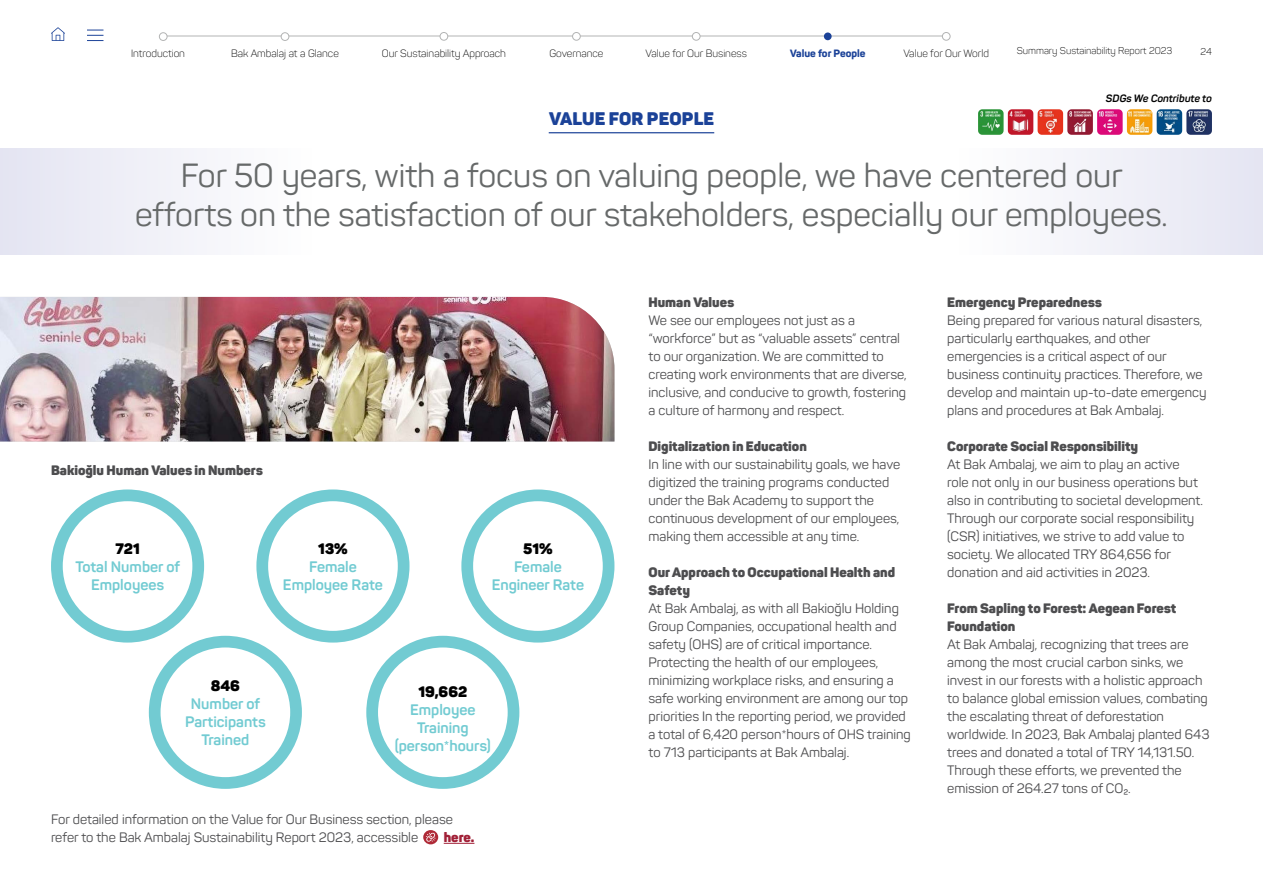
<style>
.page{position:relative;width:1263px;height:893px;background:#fff}
.page>*{position:absolute;margin:0;border:0;box-sizing:border-box;transform-origin:0 0}
.t1{font:33px/39.6px "Panton";color:#666969;text-align:center}
.t2{font:900 18px "Panton";letter-spacing:.01em;color:#1b4298}
.t3{font:700 15px/18px "Panton";color:#72cbd2;text-align:center}
.t4{font:900 15px "Panton";color:#000}
.t5{font:13.5px/18px "Panton";color:#4d4d4f}
.t6{font:900 13.5px/18px "Panton";color:#4d4d4f}
.t7{font:900 13.5px "Panton";color:#a12037}
.t8{font:300 10.5px "Panton";color:#000}
.t9{font:italic 700 10.5px "Panton";color:#000}
.t10{font:800 10.5px "Panton";color:#1b4298}
.t11{font:300 9.75px "Panton";color:#000}
</style>
<div class="page">
<svg style="left:51px;top:27px;width:14px;height:14px"></svg>
<svg style="left:87px;top:30px;width:16px;height:11px"></svg>
<hr style="left:160px;top:36px;width:787px;height:1px;background:#666969">
<div style="left:281px;top:33px;width:8px;height:7px;background:#fff;border-radius:50%"></div>
<div style="left:281px;top:32px;width:8px;height:9px;border:1px solid #b3b4b4;border-radius:50%"></div>
<div style="left:159px;top:33px;width:8px;height:7px;background:#fff;border-radius:50%"></div>
<div style="left:159px;top:32px;width:8px;height:9px;border:1px solid #b3b4b4;border-radius:50%"></div>
<div style="left:440px;top:32px;width:8px;height:8px;background:#fff;border-radius:50%"></div>
<div style="left:440px;top:32px;width:8px;height:8px;border:1px solid #b3b4b4;border-radius:50%"></div>
<div style="left:572px;top:32px;width:8px;height:8px;background:#fff;border-radius:50%"></div>
<div style="left:572px;top:32px;width:8px;height:8px;border:1px solid #b3b4b4;border-radius:50%"></div>
<div style="left:692px;top:32px;width:8px;height:8px;background:#fff;border-radius:50%"></div>
<div style="left:692px;top:32px;width:8px;height:8px;border:1px solid #b3b4b4;border-radius:50%"></div>
<div style="left:824px;top:32px;width:8px;height:8px;background:#1b4298;border-radius:50%"></div>
<div style="left:942px;top:32px;width:8px;height:8px;background:#fff;border-radius:50%"></div>
<div style="left:942px;top:32px;width:8px;height:8px;border:1px solid #b3b4b4;border-radius:50%"></div>
<div style="left:1074px;top:148px;width:189px;height:106px;background:#ecedf6"></div>
<div style="left:0;top:148px;width:667px;height:106px;background:linear-gradient(to right,#ebecf5,#fff)"></div>
<hr style="left:549px;top:132px;width:165px;height:1px;background:#1b4298">
<svg style="left:51px;top:489px;width:563px;height:300px"></svg>
<img style="left:0;top:297px;width:614px;height:144px">
<img style="left:1186px;top:109px;width:26px;height:26px">
<img style="left:1127px;top:109px;width:25px;height:26px">
<img style="left:1037px;top:109px;width:26px;height:26px">
<img style="left:1097px;top:109px;width:26px;height:26px">
<img style="left:1008px;top:109px;width:25px;height:26px">
<img style="left:1067px;top:109px;width:26px;height:26px">
<img style="left:978px;top:109px;width:25px;height:26px">
<img style="left:1157px;top:109px;width:25px;height:26px">
<hr style="left:444px;top:843px;width:30px;height:1px;background:#a12037">
<svg style="left:423px;top:830px;width:15px;height:14px"></svg>
<p class="t8" style="left:131px;top:47px;width:55px">Introduction</p>
<p class="t8" style="left:231px;top:47px;width:109px">Bak Ambalaj at a Glance</p>
<p class="t8" style="left:382px;top:47px;width:126px">Our Sustainability Approach</p>
<p class="t8" style="left:549px;top:47px;width:56px">Governance</p>
<p class="t8" style="left:645px;top:47px;width:103px">Value for Our Business</p>
<p class="t10" style="left:790px;top:47px;width:77px">Value for People</p>
<p class="t8" style="left:903px;top:47px;width:87px">Value for Our World</p>
<p class="t11" style="left:1017px;top:45px;width:157px">Summary Sustainability Report 2023</p>
<p class="t11" style="left:1200px;top:45px;width:13px">24</p>
<p class="t9" style="left:1106px;top:91px;width:108px">SDGs We Contribute to</p>
<h2 class="t2" style="left:549px;top:107px;width:167px">VALUE FOR PEOPLE</h2>
<h1 class="t1" style="left:135px;top:155px;width:1034px">For 50 years, with a focus on valuing people, we have centered our efforts on the satisfaction of our stakeholders, especially our employees.</h1>
<p class="t6" style="left:51px;top:461px;width:213px">Bakioğlu Human Values in Numbers</p>
<p class="t4" style="left:115px;top:539px;width:26px">721</p>
<p class="t3" style="left:75px;top:557px;width:106px">Total Number of<br>Employees</p>
<p class="t4" style="left:318px;top:539px;width:31px">13%</p>
<p class="t3" style="left:283px;top:557px;width:101px">Female<br>Employee Rate</p>
<p class="t4" style="left:523px;top:539px;width:31px">51%</p>
<p class="t3" style="left:492px;top:557px;width:94px">Female<br>Engineer Rate</p>
<p class="t4" style="left:211px;top:676px;width:31px">846</p>
<p class="t3" style="left:185px;top:695px;width:82px">Number of<br>Participants<br>Trained</p>
<p class="t4" style="left:418px;top:682px;width:50px">19,662</p>
<p class="t3" style="left:395px;top:701px;width:98px">Employee<br>Training (person*hours)</p>
<p class="t5" style="left:51px;top:810px;width:403px">For detailed information on the Value for Our Business section, please refer to the Bak Ambalaj Sustainability Report 2023, accessible</p>
<p class="t7" style="left:444px;top:829px;width:32px">here.</p>
<p class="t6" style="left:648px;top:293px;width:87px">Human Values</p>
<p class="t5" style="left:648px;top:311px;width:260px">We see our employees not just as a “workforce” but as “valuable assets” central to our organization. We are committed to creating work environments that are diverse, inclusive, and conducive to growth, fostering a culture of harmony and respect.</p>
<p class="t6" style="left:648px;top:437px;width:160px">Digitalization in Education</p>
<p class="t5" style="left:648px;top:455px;width:253px">In line with our sustainability goals, we have digitized the training programs conducted under the Bak Academy to support the continuous development of our employees, making them accessible at any time.</p>
<p class="t6" style="left:648px;top:563px;width:248px">Our Approach to Occupational Health and<br>Safety</p>
<p class="t5" style="left:648px;top:599px;width:264px">At Bak Ambalaj, as with all Bakioğlu Holding Group Companies, occupational health and safety (OHS) are of critical importance.<br>Protecting the health of our employees, minimizing workplace risks, and ensuring a safe working environment are among our top priorities In the reporting period, we provided a total of 6,420 person*hours of OHS training to 713 participants at Bak Ambalaj.</p>
<p class="t6" style="left:947px;top:293px;width:156px">Emergency Preparedness</p>
<p class="t5" style="left:947px;top:311px;width:261px">Being prepared for various natural disasters, particularly earthquakes, and other emergencies is a critical aspect of our business continuity practices. Therefore, we develop and maintain up-to-date emergency plans and procedures at Bak Ambalaj.</p>
<p class="t6" style="left:947px;top:437px;width:192px">Corporate Social Responsibility</p>
<p class="t5" style="left:947px;top:455px;width:257px">At Bak Ambalaj, we aim to play an active role not only in our business operations but also in contributing to societal development.<br>Through our corporate social responsibility (CSR) initiatives, we strive to add value to society. We allocated TRY 864,656 for donation and aid activities in 2023.</p>
<p class="t6" style="left:947px;top:599px;width:231px">From Sapling to Forest: Aegean Forest<br>Foundation</p>
<p class="t5" style="left:947px;top:635px;width:264px">At Bak Ambalaj, recognizing that trees are among the most crucial carbon sinks, we invest in our forests with a holistic approach to balance global emission values, combating the escalating threat of deforestation worldwide. In 2023, Bak Ambalaj planted 643 trees and donated a total of TRY 14,131.50.<br>Through these efforts, we prevented the emission of 264.27 tons of CO₂.</p>
</div>
